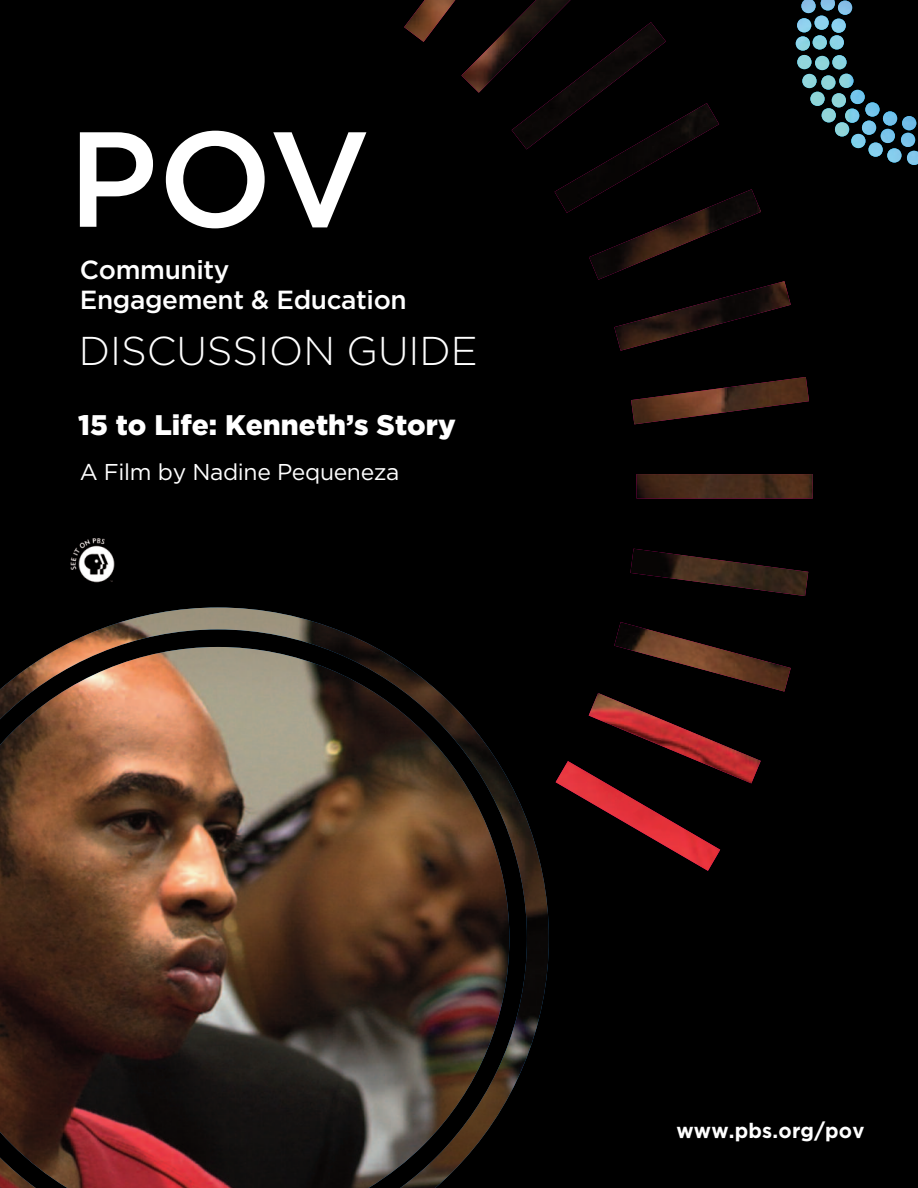
<style>
.page{position:relative;width:918px;height:1188px;background:#000}
.page>*{position:absolute;margin:0;border:0;box-sizing:border-box;transform-origin:0 0}
.t1{font:500 135px "Gotham";color:#fff}
.t2{font:300 40.2px "Gotham";color:#fff}
.t3{font:900 28.35px "Gotham";color:#fff}
.t4{font:500 26.25px/30px "Gotham";letter-spacing:-.015em;color:#fff}
.t5{font:22.8px "Gotham";letter-spacing:-.015em;color:#fff}
.t6{font:700 20.85px "Gotham";letter-spacing:.01em;color:#fff;scale:.96 1}
</style>
<div class="page">
<svg style="left:813px;top:0;width:40px;height:50px"></svg>
<img style="left:813px;top:55px;width:105px;height:110px">
<img style="left:404px;top:0;width:409px;height:871px">
<img style="left:0;top:608px;width:549px;height:580px">
<img style="left:70px;top:538px;width:45px;height:45px">
<h1 class="t1" style="left:68px;top:102px;width:304px">POV</h1>
<p class="t4" style="left:80px;top:254px;width:328px">Community<br>Engagement &amp; Education</p>
<h2 class="t2" style="left:79px;top:329px;width:401px">DISCUSSION GUIDE</h2>
<p class="t3" style="left:78px;top:408px;width:379px">15 to Life: Kenneth’s Story</p>
<p class="t5" style="left:80px;top:459px;width:321px">A Film by Nadine Pequeneza</p>
<p class="t6" style="left:677px;top:1118px;width:197px">www.pbs.org/pov</p>
</div>
